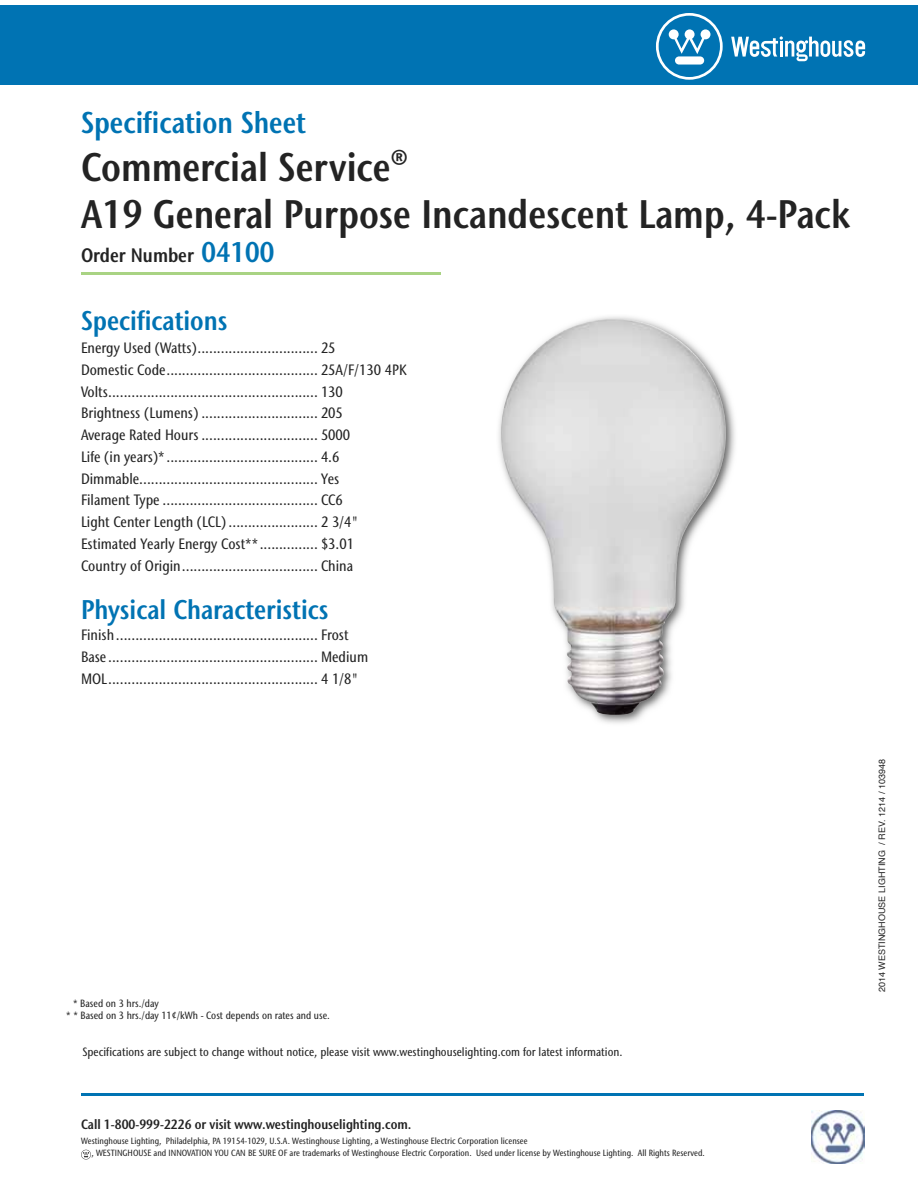
<style>
.page{position:relative;width:918px;height:1188px;background:#fff}
.page>*{position:absolute;margin:0;border:0;box-sizing:border-box;transform-origin:0 0}
.t1{font:600 condensed 39.75px/47.2px "Stone Sans IIITC Std";color:#232323}
.t2{font:600 condensed 30px "Stone Sans IIITC Std";color:#0073b3}
.t3{font:600 condensed 27px "Stone Sans IIITC Std";color:#0073b3}
.t4{font:600 condensed 19.5px "Stone Sans IIITC Std";color:#232323}
.t5{font:500 condensed 15px/21.8px "Stone Sans IIITC Std";color:#232323}
.t6{font:600 condensed 13.5px "Stone Sans IIITC Std";color:#232323}
.t7{font:500 condensed 12px "Stone Sans IIITC Std";color:#232323}
.t8{font:500 condensed 10.5px/12px "Stone Sans IIITC Std";color:#232323}
.t9{font:500 condensed 9px/12px "Stone Sans IIITC Std";color:#232323}
.t10{font:9px "Helvetica";color:#232323}
.s1{font-size:28.5px;color:#0073b3}
</style>
<div class="page">
<svg style="left:81px;top:1150px;width:10px;height:10px"></svg>
<hr style="left:81px;top:1093px;width:783px;height:3px;background:#0073b3">
<img style="left:811px;top:1111px;width:53px;height:53px">
<div style="left:0;top:5px;width:918px;height:80px;background:#0073b3"></div>
<svg style="left:656px;top:13px;width:67px;height:67px"></svg>
<svg style="left:731px;top:36px;width:134px;height:25px"></svg>
<img style="left:498px;top:316px;width:237px;height:408px">
<img style="left:501px;top:319px;width:225px;height:396px">
<hr style="left:81px;top:272px;width:360px;height:3px;background:#a9d383">
<h2 class="t2" style="left:81px;top:104px;width:226px">Specification Sheet</h2>
<h1 class="t1" style="left:81px;top:143px;width:771px">Commercial Service®<br>A19 General Purpose Incandescent Lamp, 4-Pack</h1>
<h3 class="t4" style="left:81px;top:243px;width:195px">Order Number <span class="s1">04100</span></h3>
<h3 class="t3" style="left:81px;top:303px;width:148px">Specifications</h3>
<p class="t5" style="left:81px;top:337px;width:327px">Energy Used (Watts) ............................... 25<br>Domestic Code ....................................... 25A/F/130 4PK Volts ...................................................... 130<br>Brightness (Lumens) .............................. 205<br>Average Rated Hours .............................. 5000<br>Life (in years)* ....................................... 4.6<br>Dimmable.............................................. Yes<br>Filament Type ........................................ CC6<br>Light Center Length (LCL) ....................... 2 3/4" Estimated Yearly Energy Cost** ............... $3.01<br>Country of Origin ................................... China</p>
<h3 class="t3" style="left:81px;top:592px;width:249px">Physical Characteristics</h3>
<p class="t5" style="left:81px;top:624px;width:289px">Finish .................................................... Frost<br>Base ...................................................... Medium<br>MOL ...................................................... 4 1/8"</p>
<p class="t8" style="left:66px;top:998px;width:265px;text-indent:7px">* Based on 3 hrs./day<br>* * Based on 3 hrs./day 11¢/kWh - Cost depends on rates and use.</p>
<p class="t7" style="left:82px;top:1044px;width:541px">Specifications are subject to change without notice, please visit www.westinghouselighting.com for latest information.</p>
<p class="t6" style="left:81px;top:1116px;width:332px">Call 1-800-999-2226 or visit www.westinghouselighting.com.</p>
<p class="t9" style="left:92px;top:1135px;width:615px;text-indent:-11px">Westinghouse Lighting, Philadelphia, PA 19154-1029, U.S.A. Westinghouse Lighting, a Westinghouse Electric Corporation licensee<br>, WESTINGHOUSE and INNOVATION YOU CAN BE SURE OF are trademarks of Westinghouse Electric Corporation. Used under license by Westinghouse Lighting. All Rights Reserved.</p>
<p class="t10" style="left:875px;top:992px;width:235px;rotate:-90deg">2014 WESTINGHOUSE LIGHTING / REV. 1214 / 103948</p>
</div>
